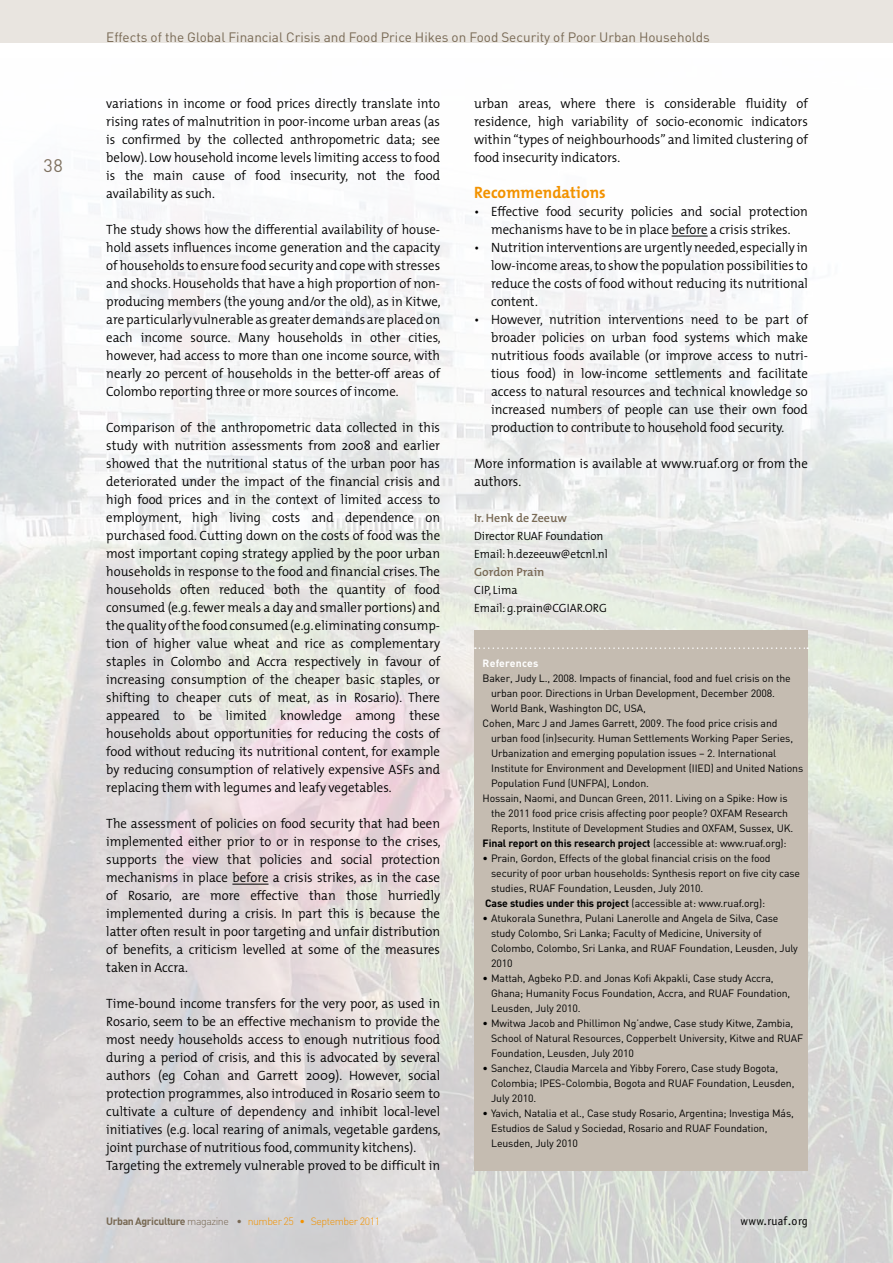
<style>
.page{position:relative;width:893px;height:1263px;background:#fff}
.page>*{position:absolute;margin:0;border:0;box-sizing:border-box;transform-origin:0 0}
.t1{font:18px "DIN";color:#786954}
.t2{font:700 16.5px "The Mix";letter-spacing:.005em;color:#f29200;scale:.95 1}
.t3{font:300 13.5px/18px "The Mix";color:#000;text-align:justify;scale:.95 1}
.t4{font:13.5px "DIN";color:#786954}
.t5{font:300 12px/18px "The Mix";color:#000;scale:.95 1}
.t6{font:600 12px "The Mix";color:#786954}
.t7{font:12px "Officina Sans";letter-spacing:.03em;color:#000}
.t8{font:10.5px/15px "DIN";letter-spacing:-.01em;color:#000}
.t9{font:700 10.5px "DIN";letter-spacing:-.01em;color:#000}
.t10{font:300 10.5px "DIN";letter-spacing:-.04em;color:#f29200}
.t11{font:700 10.5px "DIN";letter-spacing:.02em;color:#fff}
.s1{font-weight:400}
.s2{font-weight:700}
.s3{font-weight:700;color:#786954}
.s4{color:#786954}
</style>
<div class="page">
<div style="left:0;top:0;width:893px;height:43px;background:#e9e5e0"></div>
<img style="left:0;top:170px;width:893px;height:1093px">
<hr style="left:232px;top:884px;width:37px;height:1px;background:#000">
<hr style="left:672px;top:236px;width:36px;height:1px;background:#000">
<div style="left:474px;top:630px;width:334px;height:540px;background:#c5bcb1"></div>
<svg style="left:475px;top:647px;width:333px;height:2px"></svg>
<h1 class="t1" style="left:44px;top:155px;width:21px">38</h1>
<p class="t4" style="left:106px;top:29px;width:605px">Effects of the Global Financial Crisis and Food Price Hikes on Food Security of Poor Urban Households</p>
<p class="t3" style="left:106px;top:94px;width:353px">variations in income or food prices directly translate into rising rates of malnutrition in poor-income urban areas (as is confirmed by the collected anthropometric data; see below). Low household income levels limiting access to food is the main cause of food insecurity, not the food availability as such.</p>
<p class="t3" style="left:106px;top:220px;width:353px">The study shows how the differential availability of house&shy;hold assets influences income generation and the capacity of households to ensure food security and cope with stresses and shocks. Households that have a high proportion of non&shy;producing members (the young and/or the old), as in Kitwe, are particularly vulnerable as greater demands are placed on each income source. Many households in other cities, however, had access to more than one income source, with nearly 20 percent of households in the better-off areas of Colombo reporting three or more sources of income.</p>
<p class="t3" style="left:106px;top:418px;width:353px">Comparison of the anthropometric data collected in this study with nutrition assessments from 2008 and earlier showed that the nutritional status of the urban poor has deteriorated under the impact of the financial crisis and high food prices and in the context of limited access to employment, high living costs and dependence on purchased food. Cutting down on the costs of food was the most important coping strategy applied by the poor urban households in response to the food and financial crises. The households often reduced both the quantity of food consumed (e.g. fewer meals a day and smaller portions) and the quality of the food consumed (e.g. eliminating consump&shy;tion of higher value wheat and rice as complementary staples in Colombo and Accra respectively in favour of increasing consumption of the cheaper basic staples, or shifting to cheaper cuts of meat, as in Rosario). There appeared to be limited knowledge among these households about opportunities for reducing the costs of food without reducing its nutritional content, for example by reducing consumption of relatively expensive ASFs and replacing them with legumes and leafy vegetables.</p>
<p class="t3" style="left:106px;top:814px;width:354px">The assessment of policies on food security that had been implemented either prior to or in response to the crises, supports the view that policies and social protection mechanisms in place before a crisis strikes, as in the case of Rosario, are more effective than those hurriedly implemented during a crisis. In part this is because the latter often result in poor targeting and unfair distribution of benefits, a criticism levelled at some of the measures taken in Accra.</p>
<p class="t3" style="left:106px;top:994px;width:353px;text-align:left">Time-bound income transfers for the very poor, as used in Rosario, seem to be an effective mechanism to provide the most needy households access to enough nutritious food during a period of crisis, and this is advocated by several authors (eg Cohan and Garrett 2009). However, social protection programmes, also introduced in Rosario seem to cultivate a culture of dependency and inhibit local-level initiatives (e.g. local rearing of animals, vegetable gardens, joint purchase of nutritious food, community kitchens).<br>Targeting the extremely vulnerable proved to be difficult in</p>
<p class="t3" style="left:474px;top:94px;width:353px">urban areas, where there is considerable fluidity of residence, high variability of socio-economic indicators within “types of neighbourhoods” and limited clustering of food insecurity indicators.</p>
<p class="t2" style="left:474px;top:179px;width:140px">Recommendations</p>
<p class="t3" style="left:474px;top:202px;width:353px;text-align:center">• Effective food security policies and social protection mechanisms have to be in place before a crisis strikes.</p>
<p class="t3" style="left:491px;top:238px;width:335px;text-indent:-17px">• Nutrition interventions are urgently needed, especially in low-income areas, to show the population possibilities to reduce the costs of food without reducing its nutritional content.</p>
<p class="t3" style="left:491px;top:310px;width:335px;text-indent:-17px">• However, nutrition interventions need to be part of broader policies on urban food systems which make nutritious foods available (or improve access to nutri&shy;tious food) in low-income settlements and facilitate access to natural resources and technical knowledge so increased numbers of people can use their own food production to contribute to household food security.</p>
<p class="t3" style="left:474px;top:454px;width:353px">More information is available at www.ruaf.org or from the authors.</p>
<p class="t6" style="left:474px;top:508px;width:94px">Ir. Henk de Zeeuw</p>
<p class="t5" style="left:474px;top:527px;width:142px">Director RUAF Foundation<br>Email: h.dezeeuw@etcnl.nl</p>
<p class="t6" style="left:474px;top:562px;width:72px">Gordon Prain</p>
<p class="t5" style="left:474px;top:581px;width:141px">CIP, Lima<br>Email: g.prain@CGIAR.ORG</p>
<p class="t11" style="left:483px;top:656px;width:57px">References</p>
<p class="t8" style="left:483px;top:671px;width:310px">Baker, Judy L., 2008. Impacts of financial, food and fuel crisis on the</p>
<p class="t8" style="left:491px;top:686px;width:285px">urban poor. Directions in Urban Development, December 2008.</p>
<p class="t8" style="left:491px;top:701px;width:156px">World Bank, Washington DC, USA,</p>
<p class="t8" style="left:483px;top:716px;width:296px">Cohen, Marc J and James Garrett, 2009. The food price crisis and</p>
<p class="t8" style="left:491px;top:731px;width:304px">urban food (in)security. Human Settlements Working Paper Series,</p>
<p class="t8" style="left:491px;top:746px;width:287px">Urbanization and emerging population issues – 2. International</p>
<p class="t8" style="left:491px;top:761px;width:314px">Institute for Environment and Development (IIED) and United Nations</p>
<p class="t8" style="left:491px;top:776px;width:159px">Population Fund (UNFPA), London.</p>
<p class="t8" style="left:483px;top:791px;width:306px">Hossain, Naomi, and Duncan Green, 2011. Living on a Spike: How is</p>
<p class="t8" style="left:491px;top:806px;width:299px">the 2011 food price crisis affecting poor people? OXFAM Research</p>
<p class="t8" style="left:491px;top:821px;width:304px">Reports, Institute of Development Studies and OXFAM, Sussex, UK.</p>
<p class="t9" style="left:483px;top:837px;width:306px">Final report on this research project <span class="s1">(accessible at: www.ruaf.org):</span></p>
<p class="t8" style="left:483px;top:851px;width:290px">• Prain, Gordon, Effects of the global financial crisis on the food</p>
<p class="t8" style="left:491px;top:866px;width:310px">security of poor urban households: Synthesis report on five city case</p>
<p class="t8" style="left:491px;top:881px;width:214px">studies, RUAF Foundation, Leusden, July 2010.</p>
<p class="t8" style="left:485px;top:896px;width:282px"><span class="s2">Case studies under this project</span> (accessible at: www.ruaf.org):</p>
<p class="t8" style="left:491px;top:911px;width:308px;text-indent:-9px">• Atukorala Sunethra, Pulani Lanerolle and Angela de Silva, Case study Colombo, Sri Lanka; Faculty of Medicine, University of Colombo, Colombo, Sri Lanka, and RUAF Foundation, Leusden, July 2010</p>
<p class="t8" style="left:491px;top:971px;width:301px;text-indent:-9px">• Mattah, Agbeko P.D. and Jonas Kofi Akpakli, Case study Accra,<br>Ghana; Humanity Focus Foundation, Accra, and RUAF Foundation,<br>Leusden, July 2010.</p>
<p class="t8" style="left:491px;top:1016px;width:314px;text-indent:-9px">• Mwitwa Jacob and Phillimon Ng’andwe, Case study Kitwe, Zambia,<br>School of Natural Resources, Copperbelt University, Kitwe and RUAF<br>Foundation, Leusden, July 2010</p>
<p class="t8" style="left:491px;top:1061px;width:305px;text-indent:-9px">• Sanchez, Claudia Marcela and Yibby Forero, Case study Bogota,<br>Colombia; IPES-Colombia, Bogota and RUAF Foundation, Leusden,<br>July 2010.</p>
<p class="t8" style="left:491px;top:1106px;width:304px;text-indent:-9px">• Yavich, Natalia et al., Case study Rosario, Argentina; Investiga Más,<br>Estudios de Salud y Sociedad, Rosario and RUAF Foundation,<br>Leusden, July 2010</p>
<p class="t10" style="left:106px;top:1215px;width:275px"><span class="s3">Urban Agriculture</span> <span class="s4">magazine •</span> number 25 • September 2011</p>
<p class="t7" style="left:741px;top:1214px;width:69px">www.ruaf.org</p>
</div>
